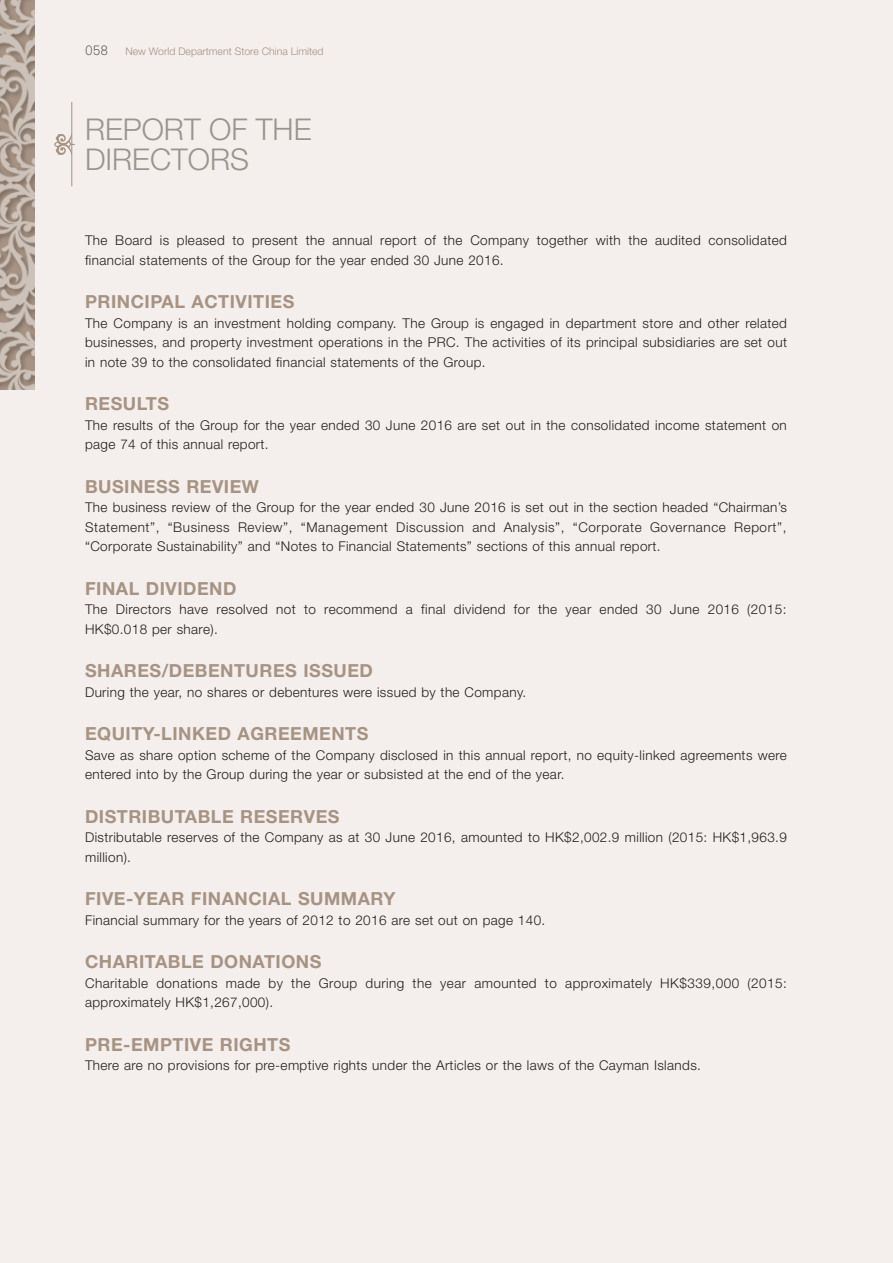
<style>
.page{position:relative;width:893px;height:1263px;background:#f4eeec}
.page>*{position:absolute;margin:0;border:0;box-sizing:border-box;transform-origin:0 0}
.t1{font:300 30px/30px "Helvetica Neue LT Std";color:#99948c}
.t2{font:700 18px "Helvetica Neue LT Std";letter-spacing:.03em;color:#a79383}
.t3{font:300 13.5px/19.5px "Helvetica Neue LT Std";letter-spacing:.03em;color:#231f20}
.t4{font:13.5px "Akkurat Light Pro";color:#4b4c4d}
.t5{font:300 10.5px "Helvetica Neue LT Std";color:#a79383}
</style>
<div class="page">
<svg style="left:54px;top:132px;width:21px;height:25px"></svg>
<hr style="left:72px;top:102px;width:1px;height:84px;background:#a79383">
<img style="left:0;top:0;width:35px;height:390px">
<p class="t4" style="left:85px;top:42px;width:25px">058</p>
<p class="t5" style="left:125px;top:45px;width:200px">New World Department Store China Limited</p>
<h1 class="t1" style="left:85px;top:113px;width:228px">REPORT OF THE<br>DIRECTORS</h1>
<p class="t3" style="left:85px;top:230px;width:703px">The Board is pleased to present the annual report of the Company together with the audited consolidated financial statements of the Group for the year ended 30 June 2016.</p>
<h2 class="t2" style="left:85px;top:291px;width:144px">PRINCIPAL ACTIVITIES</h2>
<p class="t3" style="left:85px;top:313px;width:703px;text-align:justify">The Company is an investment holding company. The Group is engaged in department store and other related businesses, and property investment operations in the PRC. The activities of its principal subsidiaries are set out in note 39 to the consolidated financial statements of the Group.</p>
<h2 class="t2" style="left:85px;top:393px;width:26px">RESULTS</h2>
<p class="t3" style="left:85px;top:415px;width:703px">The results of the Group for the year ended 30 June 2016 are set out in the consolidated income statement on page 74 of this annual report.</p>
<h2 class="t2" style="left:85px;top:475px;width:12px">BUSI</h2>
<h2 class="t2" style="left:130px;top:475px;width:27px">NESS</h2>
<h2 class="t2" style="left:186px;top:475px;width:25px">REVIE</h2>
<h2 class="t2" style="left:242px;top:475px;width:18px">W</h2>
<p class="t3" style="left:85px;top:497px;width:703px;text-align:justify">The business review of the Group for the year ended 30 June 2016 is set out in the section headed “Chairman’s Statement”, “Business Review”, “Management Discussion and Analysis”, “Corporate Governance Report”, “Corporate Sustainability” and “Notes to Financial Statements” sections of this annual report.</p>
<h2 class="t2" style="left:85px;top:577px;width:153px">FINAL DIVIDEND</h2>
<p class="t3" style="left:85px;top:599px;width:703px">The Directors have resolved not to recommend a final dividend for the year ended 30 June 2016 (2015:<br>HK$0.018 per share).</p>
<h2 class="t2" style="left:85px;top:660px;width:111px">SHARES/DEBE</h2>
<h2 class="t2" style="left:220px;top:660px;width:95px">NTURES ISSUE</h2>
<h2 class="t2" style="left:360px;top:660px;width:15px">D</h2>
<p class="t3" style="left:85px;top:682px;width:443px">During the year, no shares or debentures were issued by the Company.</p>
<h2 class="t2" style="left:85px;top:723px;width:39px">EQUITY</h2>
<h2 class="t2" style="left:153px;top:723px;width:139px">-LINKED AGREEME</h2>
<h2 class="t2" style="left:331px;top:723px;width:27px">NTS</h2>
<p class="t3" style="left:85px;top:745px;width:703px">Save as share option scheme of the Company disclosed in this annual report, no equity-linked agreements were entered into by the Group during the year or subsisted at the end of the year.</p>
<h2 class="t2" style="left:85px;top:805px;width:69px">DISTRIBUT</h2>
<h2 class="t2" style="left:185px;top:805px;width:26px">ABLE</h2>
<h2 class="t2" style="left:240px;top:805px;width:26px">RESE</h2>
<h2 class="t2" style="left:290px;top:805px;width:27px">RVES</h2>
<p class="t3" style="left:85px;top:827px;width:703px">Distributable reserves of the Company as at 30 June 2016, amounted to HK$2,002.9 million (2015: HK$1,963.9 million).</p>
<h2 class="t2" style="left:85px;top:888px;width:229px">FIVE-YEAR FINANCIAL SUMM</h2>
<h2 class="t2" style="left:358px;top:888px;width:39px">ARY</h2>
<p class="t3" style="left:85px;top:910px;width:462px">Financial summary for the years of 2012 to 2016 are set out on page 140.</p>
<h2 class="t2" style="left:85px;top:951px;width:96px">CHARITABLE</h2>
<h2 class="t2" style="left:210px;top:951px;width:112px">DONATIONS</h2>
<p class="t3" style="left:85px;top:973px;width:703px">Charitable donations made by the Group during the year amounted to approximately HK$339,000 (2015: approximately HK$1,267,000).</p>
<h2 class="t2" style="left:85px;top:1033px;width:99px">PRE-EM PTIVE</h2>
<h2 class="t2" style="left:220px;top:1033px;width:60px">RIGHTS</h2>
<p class="t3" style="left:85px;top:1055px;width:617px">There are no provisions for pre-emptive rights under the Articles or the laws of the Cayman Islands.</p>
</div>
